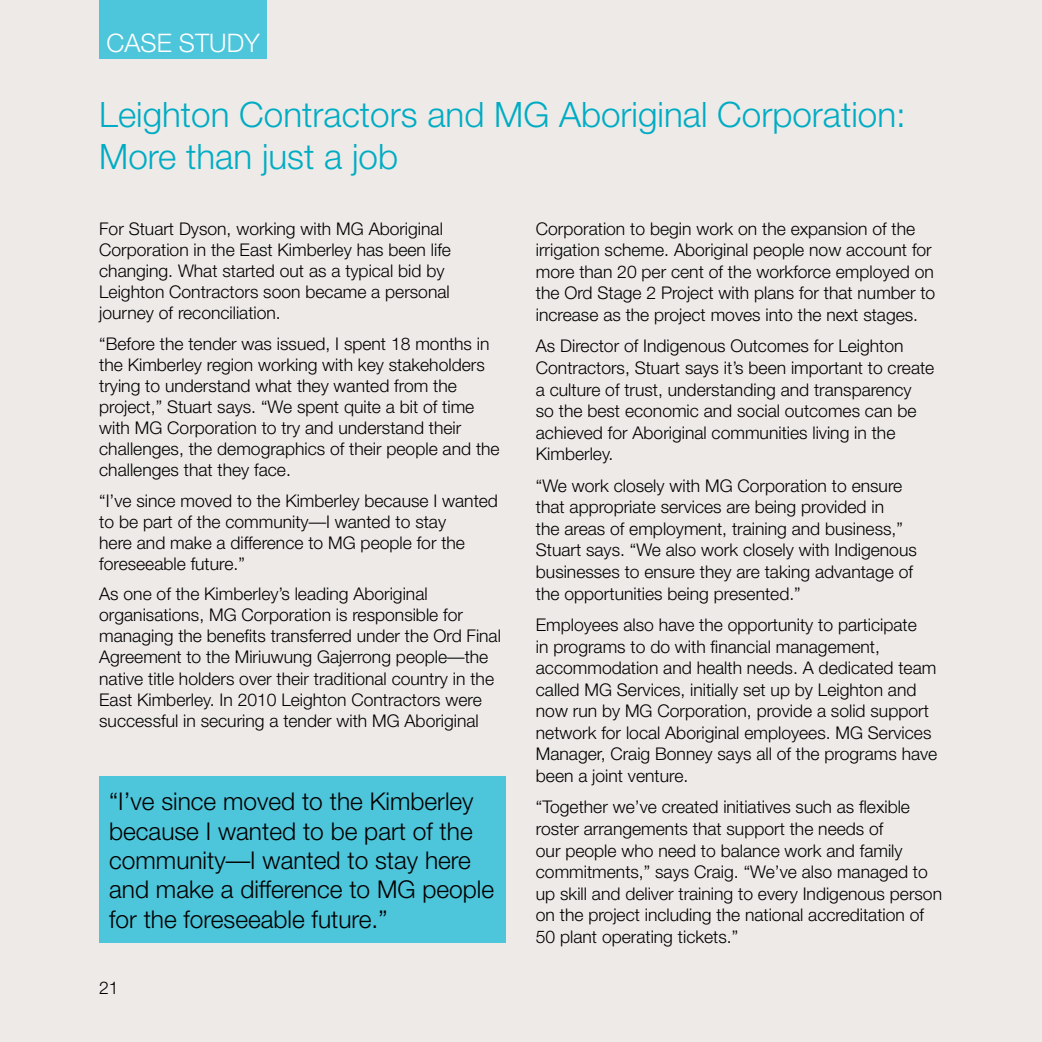
<style>
.page{position:relative;width:1042px;height:1042px;background:#edeae8}
.page>*{position:absolute;margin:0;border:0;box-sizing:border-box;transform-origin:0 0}
.t1{font:300 35px/42px "Helvetica Neue";color:#00acc3}
.t2{font:300 25.55px "Helvetica Neue";color:#fff}
.t3{font:300 24.5px/29.4px "Helvetica Neue";color:#000}
.t4{font:300 17.5px/21.5px "Helvetica Neue";color:#000}
</style>
<div class="page">
<div style="left:99px;top:0;width:168px;height:59px;background:#4dc5da"></div>
<div style="left:99px;top:776px;width:407px;height:167px;background:#4dc5da"></div>
<h2 class="t2" style="left:106px;top:27px;width:35px">Case</h2>
<h2 class="t2" style="left:179px;top:27px;width:65px">Study</h2>
<h1 class="t1" style="left:99px;top:93px;width:808px">Leighton Contractors and MG Aboriginal Corporation:<br>More than just a job</h1>
<p class="t4" style="left:99px;top:217px;width:353px;line-height:21px">For Stuart Dyson, working with MG Aboriginal Corporation in the East Kimberley has been life changing. What started out as a typical bid by Leighton Contractors soon became a personal journey of reconciliation.</p>
<p class="t4" style="left:99px;top:332px;width:402px;line-height:21px">“Before the tender was issued, I spent 18 months in the Kimberley region working with key stakeholders trying to understand what they wanted from the project,” Stuart says. “We spent quite a bit of time with MG Corporation to try and understand their challenges, the demographics of their people and the challenges that they face.</p>
<p class="t4" style="left:99px;top:489px;width:400px;line-height:21px">“I’ve since moved to the Kimberley because I wanted to be part of the community—I wanted to stay<br>here and make a difference to MG people for the foreseeable future.”</p>
<p class="t4" style="left:99px;top:583px;width:403px;line-height:21px">As one of the Kimberley’s leading Aboriginal organisations, MG Corporation is responsible for managing the benefits transferred under the Ord Final Agreement to the Miriuwung Gajerrong people—the native title holders over their traditional country in the East Kimberley. In 2010 Leighton Contractors were successful in securing a tender with MG Aboriginal</p>
<h3 class="t3" style="left:109px;top:786px;width:386px">“I’ve since moved to the Kimberley because I wanted to be part of the community—I wanted to stay here and make a difference to MG people for the foreseeable future.”</h3>
<p class="t4" style="left:99px;top:976px;width:21px">21</p>
<p class="t4" style="left:536px;top:217px;width:401px">Corporation to begin work on the expansion of the irrigation scheme. Aboriginal people now account for more than 20 per cent of the workforce employed on the Ord Stage 2 Project with plans for that number to increase as the project moves into the next stages.</p>
<p class="t4" style="left:536px;top:335px;width:400px">As Director of Indigenous Outcomes for Leighton Contractors, Stuart says it’s been important to create a culture of trust, understanding and transparency<br>so the best economic and social outcomes can be achieved for Aboriginal communities living in the Kimberley.</p>
<p class="t4" style="left:536px;top:474px;width:382px">“We work closely with MG Corporation to ensure that appropriate services are being provided in<br>the areas of employment, training and business,” Stuart says. “We also work closely with Indigenous businesses to ensure they are taking advantage of the opportunities being presented.”</p>
<p class="t4" style="left:536px;top:613px;width:403px">Employees also have the opportunity to participate<br>in programs to do with financial management, accommodation and health needs. A dedicated team called MG Services, initially set up by Leighton and now run by MG Corporation, provide a solid support network for local Aboriginal employees. MG Services Manager, Craig Bonney says all of the programs have been a joint venture.</p>
<p class="t4" style="left:536px;top:796px;width:408px">“Together we’ve created initiatives such as flexible roster arrangements that support the needs of<br>our people who need to balance work and family commitments,” says Craig. “We’ve also managed to up skill and deliver training to every Indigenous person on the project including the national accreditation of 50 plant operating tickets.”</p>
</div>
